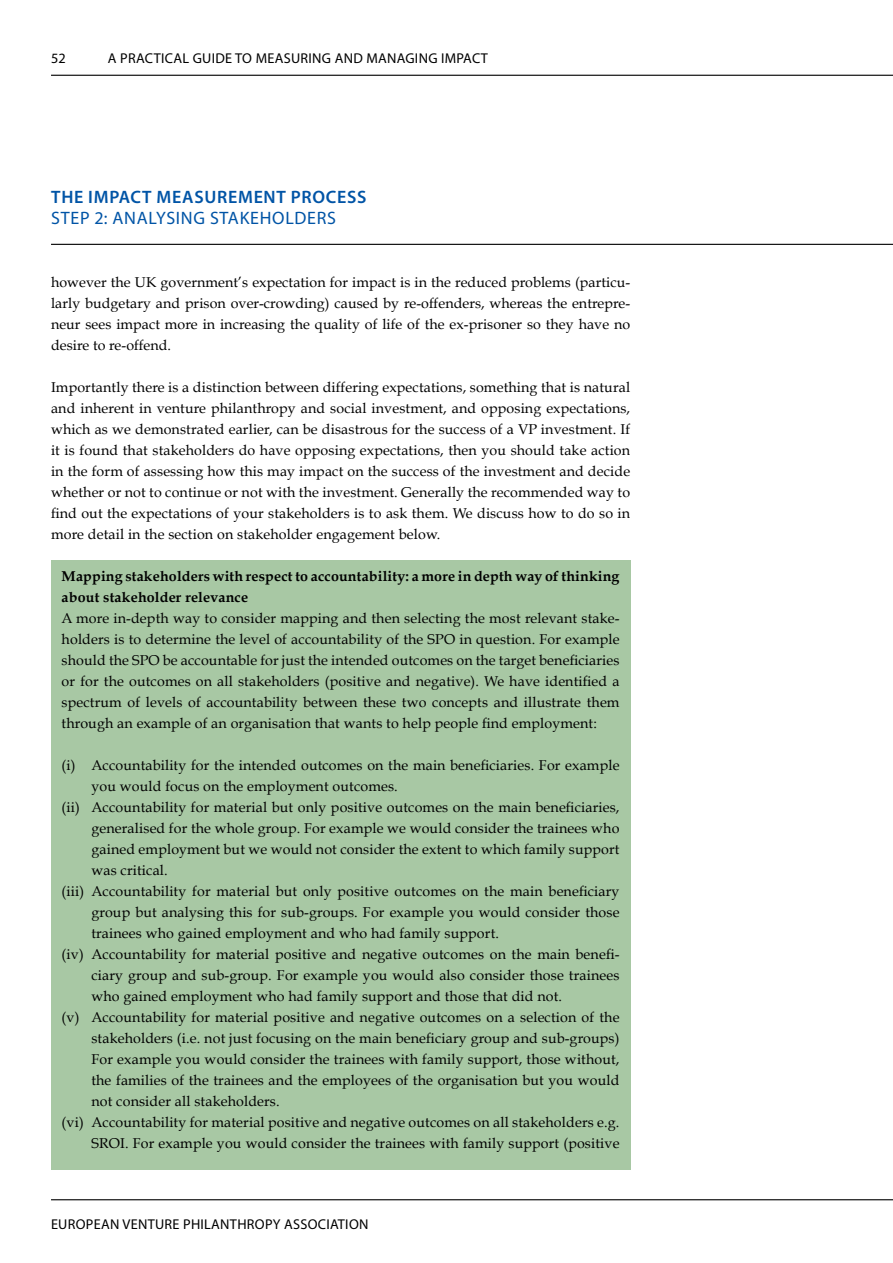
<style>
.page{position:relative;width:893px;height:1263px;background:#fff}
.page>*{position:absolute;margin:0;border:0;box-sizing:border-box;transform-origin:0 0}
.t1{font:600 18px "Myriad Pro";letter-spacing:.04em;color:#0054a6}
.t2{font:18px "Myriad Pro";letter-spacing:.04em;color:#0054a6}
.t3{font:14.25px/21px "Book Antiqua";letter-spacing:.01em;color:#000;text-align:justify}
.t4{font:700 14.25px/21px "Book Antiqua";letter-spacing:.01em;color:#000}
.t5{font:14.25px "Myriad Pro";letter-spacing:.02em;color:#000}
</style>
<div class="page">
<hr style="left:51px;top:244px;width:842px;height:1px;background:#000">
<hr style="left:51px;top:1199px;width:842px;height:1px;background:#000">
<hr style="left:51px;top:75px;width:842px;height:1px;background:#000">
<div style="left:51px;top:560px;width:579px;height:609px;background:#a8c8a4"></div>
<p class="t5" style="left:51px;top:49px;width:16px">52</p>
<p class="t5" style="left:108px;top:49px;width:382px">A PRACTICAL GUIDE TO MEASURING AND MANAGING IMPACT</p>
<p class="t1" style="left:51px;top:185px;width:317px">THE IMPACT MEASUREMENT PROCESS</p>
<p class="t2" style="left:51px;top:206px;width:286px">STEP 2: ANALYSING STAKEHOLDERS</p>
<p class="t3" style="left:51px;top:271px;width:581px">however the UK government’s expectation for impact is in the reduced problems (particu&shy;larly budgetary and prison over-crowding) caused by re-offenders, whereas the entrepre&shy;neur sees impact more in increasing the quality of life of the ex-prisoner so they have no desire to re-offend.</p>
<p class="t3" style="left:51px;top:376px;width:581px">Importantly there is a distinction between differing expectations, something that is natural and inherent in venture philanthropy and social investment, and opposing expectations, which as we demonstrated earlier, can be disastrous for the success of a VP investment. If it is found that stakeholders do have opposing expectations, then you should take action in the form of assessing how this may impact on the success of the investment and decide whether or not to continue or not with the investment. Generally the recommended way to find out the expectations of your stakeholders is to ask them. We discuss how to do so in more detail in the section on stakeholder engagement below.</p>
<p class="t4" style="left:62px;top:565px;width:559px">Mapping stakeholders with respect to accountability: a more in depth way of thinking about stakeholder relevance</p>
<p class="t3" style="left:62px;top:607px;width:559px">A more in-depth way to consider mapping and then selecting the most relevant stake&shy;holders is to determine the level of accountability of the SPO in question. For example should the SPO be accountable for just the intended outcomes on the target beneficiaries or for the outcomes on all stakeholders (positive and negative). We have identified a spectrum of levels of accountability between these two concepts and illustrate them through an example of an organisation that wants to help people find employment:</p>
<p class="t3" style="left:62px;top:754px;width:559px">(i) Accountability for the intended outcomes on the main beneficiaries. For example</p>
<p class="t3" style="left:91px;top:775px;width:308px">you would focus on the employment outcomes.</p>
<p class="t3" style="left:62px;top:796px;width:559px">(ii) Accountability for material but only positive outcomes on the main beneficiaries,</p>
<p class="t3" style="left:91px;top:817px;width:530px">generalised for the whole group. For example we would consider the trainees who</p>
<p class="t3" style="left:91px;top:838px;width:530px">gained employment but we would not consider the extent to which family support</p>
<p class="t3" style="left:91px;top:859px;width:78px">was critical.</p>
<p class="t3" style="left:62px;top:880px;width:559px">(iii) Accountability for material but only positive outcomes on the main beneficiary</p>
<p class="t3" style="left:91px;top:901px;width:530px">group but analysing this for sub-groups. For example you would consider those</p>
<p class="t3" style="left:91px;top:922px;width:409px">trainees who gained employment and who had family support.</p>
<p class="t3" style="left:62px;top:943px;width:559px">(iv) Accountability for material positive and negative outcomes on the main benefi-</p>
<p class="t3" style="left:91px;top:964px;width:530px">ciary group and sub-group. For example you would also consider those trainees</p>
<p class="t3" style="left:91px;top:985px;width:472px">who gained employment who had family support and those that did not.</p>
<p class="t3" style="left:62px;top:1006px;width:559px">(v) Accountability for material positive and negative outcomes on a selection of the</p>
<p class="t3" style="left:91px;top:1027px;width:530px">stakeholders (i.e. not just focusing on the main beneficiary group and sub-groups)</p>
<p class="t3" style="left:91px;top:1048px;width:530px">For example you would consider the trainees with family support, those without,</p>
<p class="t3" style="left:91px;top:1069px;width:530px">the families of the trainees and the employees of the organisation but you would</p>
<p class="t3" style="left:91px;top:1090px;width:190px">not consider all stakeholders.</p>
<p class="t3" style="left:62px;top:1111px;width:559px">(vi) Accountability for material positive and negative outcomes on all stakeholders e.g.</p>
<p class="t3" style="left:91px;top:1132px;width:530px">SROI. For example you would consider the trainees with family support (positive</p>
<p class="t5" style="left:51px;top:1215px;width:319px">EUROPEAN VENTURE PHILANTHROPY ASSOCIATION</p>
</div>
